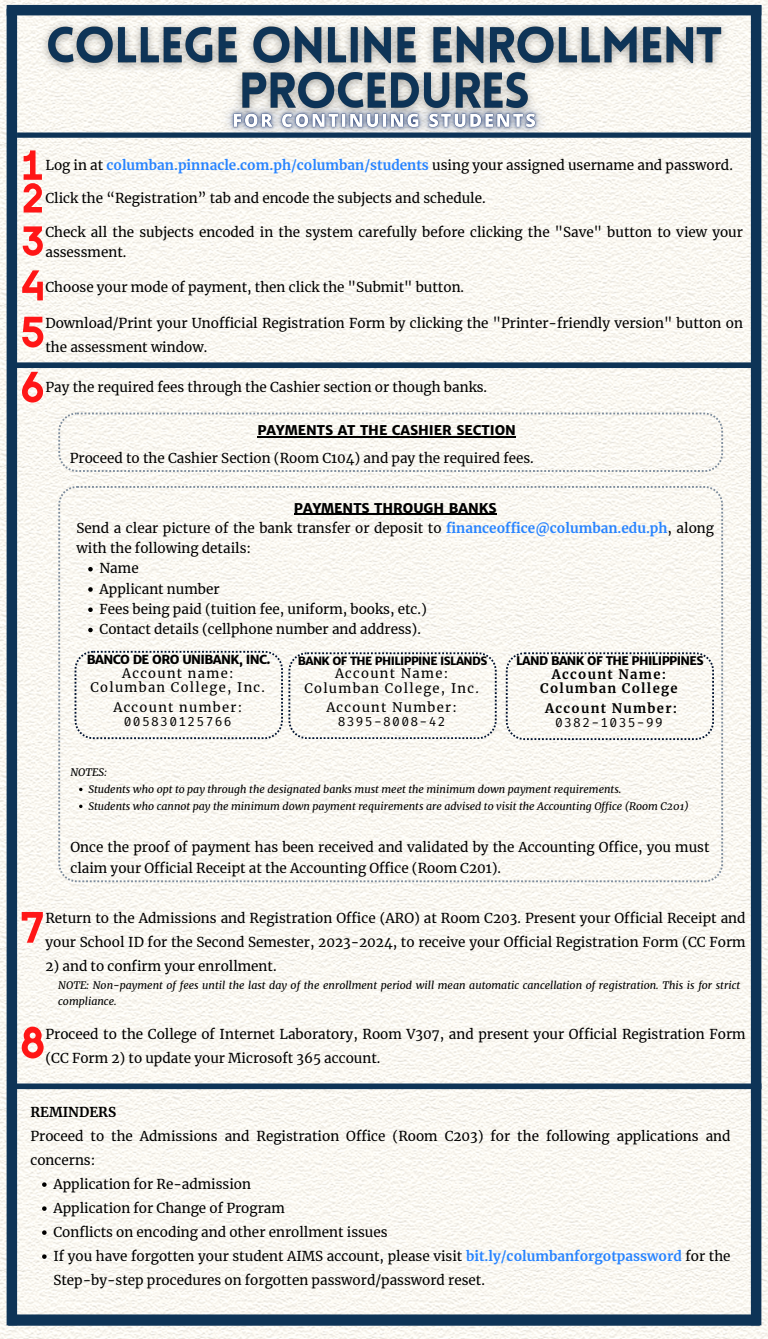
<style>
.page{position:relative;width:768px;height:1339px;background:#fff}
.page>*{position:absolute;margin:0;border:0;box-sizing:border-box;transform-origin:0 0}
.t1{font:13.5px/20.2px "Merriweather";color:#000}
.t2{font:800 13.5px "Merriweather Sans";color:#000}
.t3{font:700 13.5px "Merriweather";color:#000}
.t4{font:13px/14.2px "Merriweather";letter-spacing:.1em;color:#000;text-align:center}
.t5{font:700 13px/14.2px "Merriweather";letter-spacing:.1em;color:#000;text-align:center}
.t6{font:800 12.5px "Merriweather Sans";letter-spacing:-.05em;color:#000}
.t7{font:800 12px "Merriweather Sans";letter-spacing:-.05em;color:#000}
.t8{font:800 11.5px "Merriweather Sans";letter-spacing:-.05em;color:#000}
.t9{font:italic 10.5px/15.8px "Merriweather";color:#000}
.s1{font-weight:700;color:#2884ff}
.s2{font-family:"Merriweather Sans";font-weight:800}
.s3{font-family:"Fira Code"}
.s4{font-family:"Fira Code";font-weight:400}
</style>
<div class="page">
<img style="left:0;top:0;width:768px;height:1339px">
<div style="left:7px;top:5px;width:754px;height:10px;background:#0e3457"></div>
<div style="left:7px;top:9px;width:10px;height:1316px;background:#0e3457"></div>
<div style="left:751px;top:5px;width:10px;height:1320px;background:#0e3457"></div>
<div style="left:8px;top:1314px;width:752px;height:11px;background:#0e3457"></div>
<div style="left:17px;top:132px;width:734px;height:6px;background:#0e3457"></div>
<div style="left:15px;top:362px;width:745px;height:6px;background:#0e3457"></div>
<svg style="left:58px;top:412px;width:665px;height:60px"></svg>
<svg style="left:58px;top:486px;width:665px;height:396px;fill:#fbf8f2"></svg>
<hr style="left:294px;top:513px;width:203px;height:1px;background:#000">
<svg style="left:88px;top:567px;width:5px;height:4px"></svg>
<svg style="left:88px;top:587px;width:5px;height:5px"></svg>
<svg style="left:88px;top:607px;width:5px;height:5px"></svg>
<svg style="left:88px;top:628px;width:5px;height:4px"></svg>
<svg style="left:75px;top:651px;width:422px;height:88px"></svg>
<svg style="left:506px;top:652px;width:208px;height:88px"></svg>
<img style="left:34px;top:15px;width:701px;height:108px">
<img style="left:209px;top:83px;width:352px;height:73px">
<hr style="left:257px;top:436px;width:259px;height:1px;background:#000">
<div style="left:17px;top:1083px;width:744px;height:6px;background:#0e3457"></div>
<svg style="left:42px;top:1182px;width:5px;height:5px"></svg>
<svg style="left:42px;top:1206px;width:5px;height:5px"></svg>
<svg style="left:42px;top:1230px;width:5px;height:5px"></svg>
<svg style="left:42px;top:1254px;width:5px;height:5px"></svg>
<svg style="left:24px;top:150px;width:18px;height:62px"></svg>
<svg style="left:23px;top:226px;width:20px;height:30px"></svg>
<svg style="left:22px;top:270px;width:21px;height:30px"></svg>
<svg style="left:22px;top:317px;width:21px;height:30px"></svg>
<svg style="left:22px;top:372px;width:21px;height:30px"></svg>
<svg style="left:22px;top:912px;width:21px;height:31px"></svg>
<svg style="left:22px;top:1026px;width:21px;height:32px"></svg>
<p class="t1" style="left:45px;top:155px;width:689px">Log in at <span class="s1">columban.pinnacle.com.ph/columban/students</span> using your assigned username and password.</p>
<p class="t1" style="left:45px;top:188px;width:442px">Click the “Registration” tab and encode the subjects and schedule.</p>
<p class="t1" style="left:45px;top:222px;width:699px">Check all the subjects encoded in the system carefully before clicking the "Save" button to view your assessment.</p>
<p class="t1" style="left:45px;top:277px;width:420px">Choose your mode of payment, then click the "Submit" button.</p>
<h4 class="t1" style="left:45px;top:311px;width:699px;line-height:24px">Download/Print your Unofficial Registration Form by clicking the "Printer-friendly version" button on the assessment window.</h4>
<p class="t1" style="left:45px;top:377px;width:443px">Pay the required fees through the Cashier section or though banks.</p>
<p class="t2" style="left:257px;top:422px;width:260px">PAYMENTS AT THE CASHIER SECTION</p>
<p class="t1" style="left:70px;top:448px;width:466px">Proceed to the Cashier Section (Room C104) and pay the required fees.</p>
<h5 class="t1" style="left:77px;top:498px;width:639px;text-indent:217px"><span class="s2">PAYMENTS THROUGH BANKS<br></span>Send a clear picture of the bank transfer or deposit to <span class="s1">financeoffice@columban.edu.ph</span>, along with the following details:</h5>
<h6 class="t1" style="left:100px;top:558px;width:41px">Name</h6>
<h1 class="t1" style="left:100px;top:579px;width:122px">Applicant number</h1>
<h3 class="t1" style="left:100px;top:599px;width:329px">Fees being paid (tuition fee, uniform, books, etc.)</h3>
<h3 class="t1" style="left:100px;top:619px;width:323px">Contact details (cellphone number and address).</h3>
<h2 class="t6" style="left:87px;top:652px;width:185px">BANCO DE ORO UNIBANK, INC.</h2>
<h2 class="t4" style="left:91px;top:666px;width:176px">Account name:<br>Columban College, Inc.</h2>
<h3 class="t4" style="left:113px;top:700px;width:130px;line-height:13.9px">Account number:<br><span class="s3">005830125766</span></h3>
<p class="t8" style="left:298px;top:653px;width:191px">BANK OF THE PHILIPPINE ISLANDS</p>
<p class="t4" style="left:304px;top:667px;width:176px">Account Name:<br>Columban College, Inc.</p>
<p class="t4" style="left:326px;top:700px;width:132px;line-height:13.9px">Account Number:<br><span class="s3">8395-8008-42</span></p>
<h2 class="t7" style="left:516px;top:653px;width:189px">LAND BANK OF THE PHILIPPINES</h2>
<h2 class="t5" style="left:540px;top:667px;width:139px">Account Name:<br>Columban College</h2>
<p class="t5" style="left:545px;top:701px;width:134px;line-height:13.9px">Account Number:<br><span class="s4">0382-1035-99</span></p>
<p class="t9" style="left:70px;top:764px;width:38px">NOTES:</p>
<p class="t9" style="left:88px;top:781px;width:535px">Students who opt to pay through the designated banks must meet the minimum down payment requirements.</p>
<p class="t9" style="left:88px;top:798px;width:602px">Students who cannot pay the minimum down payment requirements are advised to visit the Accounting Office (Room C201)</p>
<p class="t1" style="left:70px;top:836px;width:641px;line-height:21.8px">Once the proof of payment has been received and validated by the Accounting Office, you must claim your Official Receipt at the Accounting Office (Room C201).</p>
<p class="t1" style="left:45px;top:906px;width:702px;line-height:24px">Return to the Admissions and Registration Office (ARO) at Room C203. Present your Official Receipt and your School ID for the Second Semester, 2023-2024, to receive your Official Registration Form (CC Form</p>
<p class="t1" style="left:45px;top:956px;width:233px">2) and to confirm your enrollment.</p>
<p class="t9" style="left:58px;top:978px;width:683px">NOTE: Non-payment of fees until the last day of the enrollment period will mean automatic cancellation of registration. This is for strict compliance.</p>
<p class="t1" style="left:45px;top:1022px;width:702px;line-height:24px">Proceed to the College of Internet Laboratory, Room V307, and present your Official Registration Form (CC Form 2) to update your Microsoft 365 account.</p>
<p class="t3" style="left:30px;top:1103px;width:87px">REMINDERS</p>
<p class="t1" style="left:30px;top:1126px;width:702px">Proceed to the Admissions and Registration Office (Room C203) for the following applications and</p>
<p class="t1" style="left:30px;top:1150px;width:66px">concerns:</p>
<p class="t1" style="left:53px;top:1174px;width:199px">Application for Re-admission</p>
<p class="t1" style="left:53px;top:1198px;width:233px">Application for Change of Program</p>
<p class="t1" style="left:53px;top:1222px;width:336px">Conflicts on encoding and other enrollment issues</p>
<p class="t1" style="left:53px;top:1246px;width:679px">If you have forgotten your student AIMS account, please visit <span class="s1">bit.ly/columbanforgotpassword</span> for the</p>
<p class="t1" style="left:53px;top:1270px;width:433px">Step-by-step procedures on forgotten password/password reset.</p>
</div>
